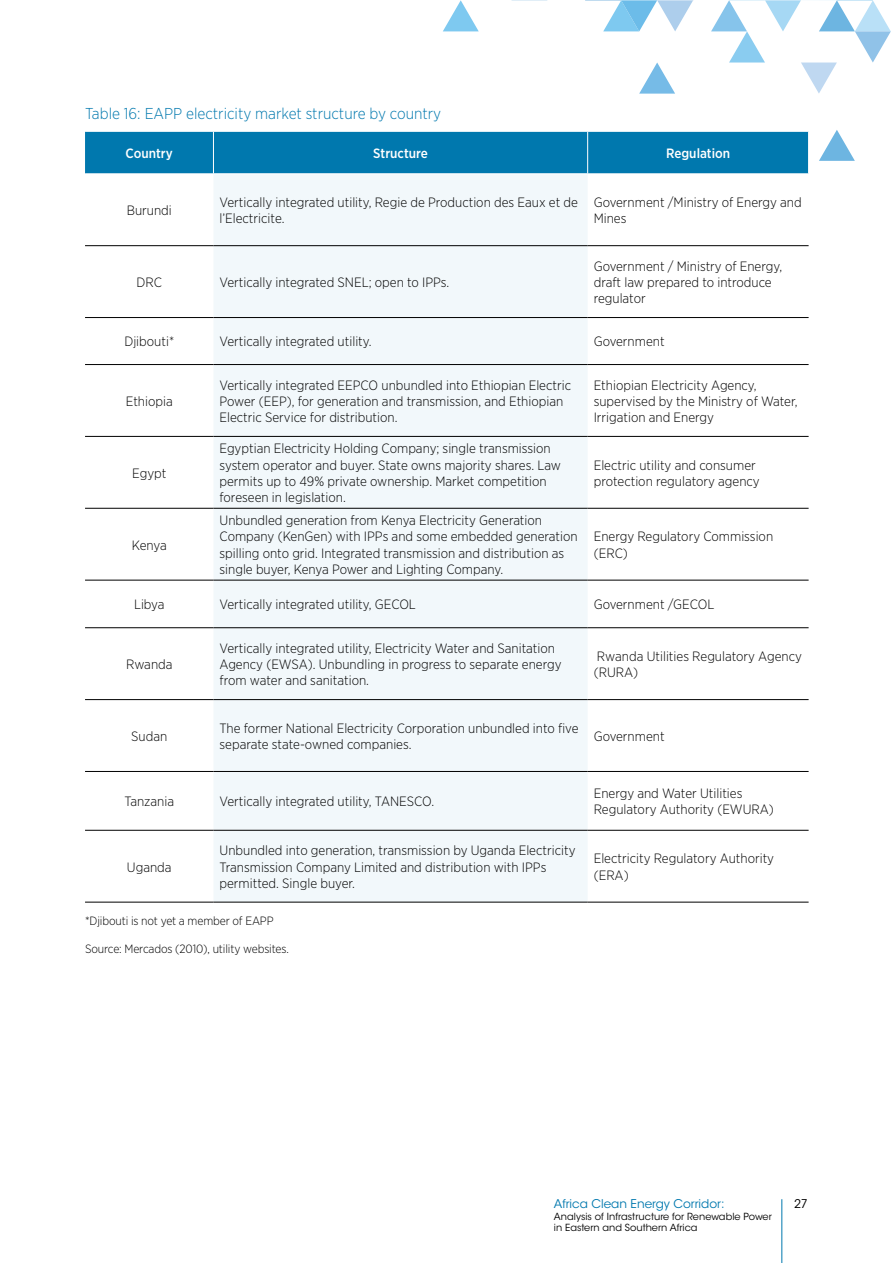
<style>
.page{position:relative;width:893px;height:1263px;background:#fff}
.page>*{position:absolute;margin:0;border:0;box-sizing:border-box;transform-origin:0 0}
.t1{font:300 15.75px "Gotham Narrow";color:#0078ae}
.t2{font:300 13.5px/16.2px "Gotham Narrow";color:#000}
.t3{font:500 13.5px "Gotham Narrow";color:#fff}
.t4{font:300 12px "Gotham Narrow";letter-spacing:-.01em;color:#000}
.t5{font:12px "ITC Avant Garde Std";color:#0078ae}
.t6{font:12px "ITC Avant Garde Std";color:#000}
.t7{font:9.75px/11.7px "ITC Avant Garde Std";letter-spacing:.005em;color:#000}
</style>
<div class="page">
<hr style="left:781px;top:1199px;width:1px;height:64px;background:#0078ae">
<svg style="left:603px;top:0;width:91px;height:31px"></svg>
<svg style="left:639px;top:63px;width:36px;height:31px"></svg>
<svg style="left:711px;top:0;width:180px;height:93px"></svg>
<hr style="left:585px;top:0;width:36px;height:1px;background:#a6cde8">
<hr style="left:511px;top:0;width:36px;height:1px;background:#a6cde8">
<svg style="left:443px;top:0;width:36px;height:31px"></svg>
<svg style="left:819px;top:130px;width:36px;height:31px"></svg>
<div style="left:85px;top:132px;width:723px;height:42px;background:#0078ae"></div>
<div style="left:213px;top:175px;width:375px;height:727px;background:#f2f8fb"></div>
<hr style="left:85px;top:317px;width:128px;height:1px;background:#000">
<hr style="left:85px;top:364px;width:128px;height:1px;background:#000">
<hr style="left:85px;top:436px;width:128px;height:1px;background:#000">
<hr style="left:85px;top:508px;width:128px;height:1px;background:#000">
<hr style="left:85px;top:580px;width:128px;height:1px;background:#000">
<hr style="left:85px;top:627px;width:128px;height:1px;background:#000">
<hr style="left:85px;top:699px;width:128px;height:1px;background:#000">
<hr style="left:85px;top:771px;width:128px;height:1px;background:#000">
<hr style="left:85px;top:830px;width:128px;height:1px;background:#000">
<hr style="left:85px;top:902px;width:128px;height:1px;background:#000">
<hr style="left:213px;top:131px;width:1px;height:43px;background:#fff">
<hr style="left:587px;top:131px;width:1px;height:43px;background:#fff">
<hr style="left:85px;top:245px;width:128px;height:1px;background:#000">
<hr style="left:213px;top:245px;width:375px;height:1px;background:#000">
<hr style="left:588px;top:245px;width:221px;height:1px;background:#000">
<hr style="left:213px;top:317px;width:375px;height:1px;background:#000">
<hr style="left:588px;top:317px;width:221px;height:1px;background:#000">
<hr style="left:213px;top:364px;width:375px;height:1px;background:#000">
<hr style="left:588px;top:364px;width:221px;height:1px;background:#000">
<hr style="left:213px;top:436px;width:375px;height:1px;background:#000">
<hr style="left:588px;top:436px;width:221px;height:1px;background:#000">
<hr style="left:213px;top:508px;width:375px;height:1px;background:#000">
<hr style="left:588px;top:508px;width:221px;height:1px;background:#000">
<hr style="left:213px;top:580px;width:375px;height:1px;background:#000">
<hr style="left:588px;top:580px;width:221px;height:1px;background:#000">
<hr style="left:213px;top:627px;width:375px;height:1px;background:#000">
<hr style="left:588px;top:627px;width:221px;height:1px;background:#000">
<hr style="left:213px;top:699px;width:375px;height:1px;background:#000">
<hr style="left:588px;top:699px;width:221px;height:1px;background:#000">
<hr style="left:213px;top:771px;width:375px;height:1px;background:#000">
<hr style="left:588px;top:771px;width:221px;height:1px;background:#000">
<hr style="left:213px;top:830px;width:375px;height:1px;background:#000">
<hr style="left:588px;top:830px;width:221px;height:1px;background:#000">
<hr style="left:213px;top:902px;width:375px;height:1px;background:#000">
<hr style="left:588px;top:902px;width:221px;height:1px;background:#000">
<p class="t1" style="left:85px;top:104px;width:358px">Table 16: EAPP electricity market structure by country</p>
<p class="t3" style="left:126px;top:145px;width:49px">Country</p>
<p class="t3" style="left:373px;top:145px;width:56px">Structure</p>
<p class="t3" style="left:666px;top:145px;width:66px">Regulation</p>
<p class="t2" style="left:127px;top:202px;width:47px">Burundi</p>
<p class="t2" style="left:219px;top:194px;width:360px">Vertically integrated utility, Regie de Production des Eaux et de l’Electricite.</p>
<p class="t2" style="left:594px;top:194px;width:210px">Government /Ministry of Energy and<br>Mines</p>
<p class="t2" style="left:136px;top:274px;width:27px">DRC</p>
<p class="t2" style="left:219px;top:274px;width:231px">Vertically integrated SNEL; open to IPPs.</p>
<p class="t2" style="left:594px;top:258px;width:190px">Government / Ministry of Energy, draft law prepared to introduce regulator</p>
<p class="t2" style="left:124px;top:333px;width:51px">Djibouti*</p>
<p class="t2" style="left:219px;top:333px;width:154px">Vertically integrated utility.</p>
<p class="t2" style="left:594px;top:333px;width:72px">Government</p>
<p class="t2" style="left:126px;top:393px;width:49px">Ethiopia</p>
<p class="t2" style="left:132px;top:464px;width:36px">Egypt</p>
<p class="t2" style="left:132px;top:536px;width:36px">Kenya</p>
<p class="t2" style="left:219px;top:376px;width:353px">Vertically integrated EEPCO unbundled into Ethiopian Electric<br>Power (EEP), for generation and transmission, and Ethiopian<br>Electric Service for distribution.</p>
<p class="t2" style="left:594px;top:376px;width:205px">Ethiopian Electricity Agency, supervised by the Ministry of Water,<br>Irrigation and Energy</p>
<p class="t2" style="left:219px;top:440px;width:343px">Egyptian Electricity Holding Company; single transmission system operator and buyer. State owns majority shares. Law permits up to 49% private ownership. Market competition foreseen in legislation.</p>
<p class="t2" style="left:220px;top:512px;width:360px">Unbundled generation from Kenya Electricity Generation Company (KenGen) with IPPs and some embedded generation spilling onto grid. Integrated transmission and distribution as single buyer, Kenya Power and Lighting Company.</p>
<p class="t2" style="left:594px;top:456px;width:167px">Electric utility and consumer protection regulatory agency</p>
<p class="t2" style="left:594px;top:528px;width:181px">Energy Regulatory Commission (ERC)</p>
<p class="t2" style="left:134px;top:596px;width:32px">Libya</p>
<p class="t2" style="left:220px;top:596px;width:198px">Vertically integrated utility, GECOL</p>
<p class="t2" style="left:594px;top:596px;width:122px">Government /GECOL</p>
<p class="t2" style="left:126px;top:656px;width:48px">Rwanda</p>
<p class="t2" style="left:220px;top:640px;width:343px">Vertically integrated utility, Electricity Water and Sanitation<br>Agency (EWSA). Unbundling in progress to separate energy from water and sanitation.</p>
<p class="t2" style="left:594px;top:648px;width:210px">Rwanda Utilities Regulatory Agency (RURA)</p>
<p class="t2" style="left:131px;top:728px;width:38px">Sudan</p>
<p class="t2" style="left:220px;top:720px;width:360px">The former National Electricity Corporation unbundled into five separate state-owned companies.</p>
<p class="t2" style="left:594px;top:728px;width:72px">Government</p>
<p class="t2" style="left:124px;top:793px;width:51px">Tanzania</p>
<p class="t2" style="left:220px;top:793px;width:216px">Vertically integrated utility, TANESCO.</p>
<p class="t2" style="left:594px;top:785px;width:182px">Energy and Water Utilities<br>Regulatory Authority (EWURA)</p>
<p class="t2" style="left:127px;top:858px;width:46px">Uganda</p>
<p class="t2" style="left:220px;top:842px;width:357px">Unbundled into generation, transmission by Uganda Electricity<br>Transmission Company Limited and distribution with IPPs permitted. Single buyer.</p>
<p class="t2" style="left:594px;top:850px;width:182px">Electricity Regulatory Authority (ERA)</p>
<p class="t4" style="left:85px;top:913px;width:190px">*Djibouti is not yet a member of EAPP</p>
<p class="t4" style="left:85px;top:941px;width:205px">Source: Mercados (2010), utility websites.</p>
<p class="t5" style="left:554px;top:1196px;width:172px">Africa Clean Energy Corridor:</p>
<p class="t7" style="left:554px;top:1210px;width:220px">Analysis of Infrastructure for Renewable Power in Eastern and Southern Africa</p>
<p class="t6" style="left:794px;top:1196px;width:15px">27</p>
</div>
